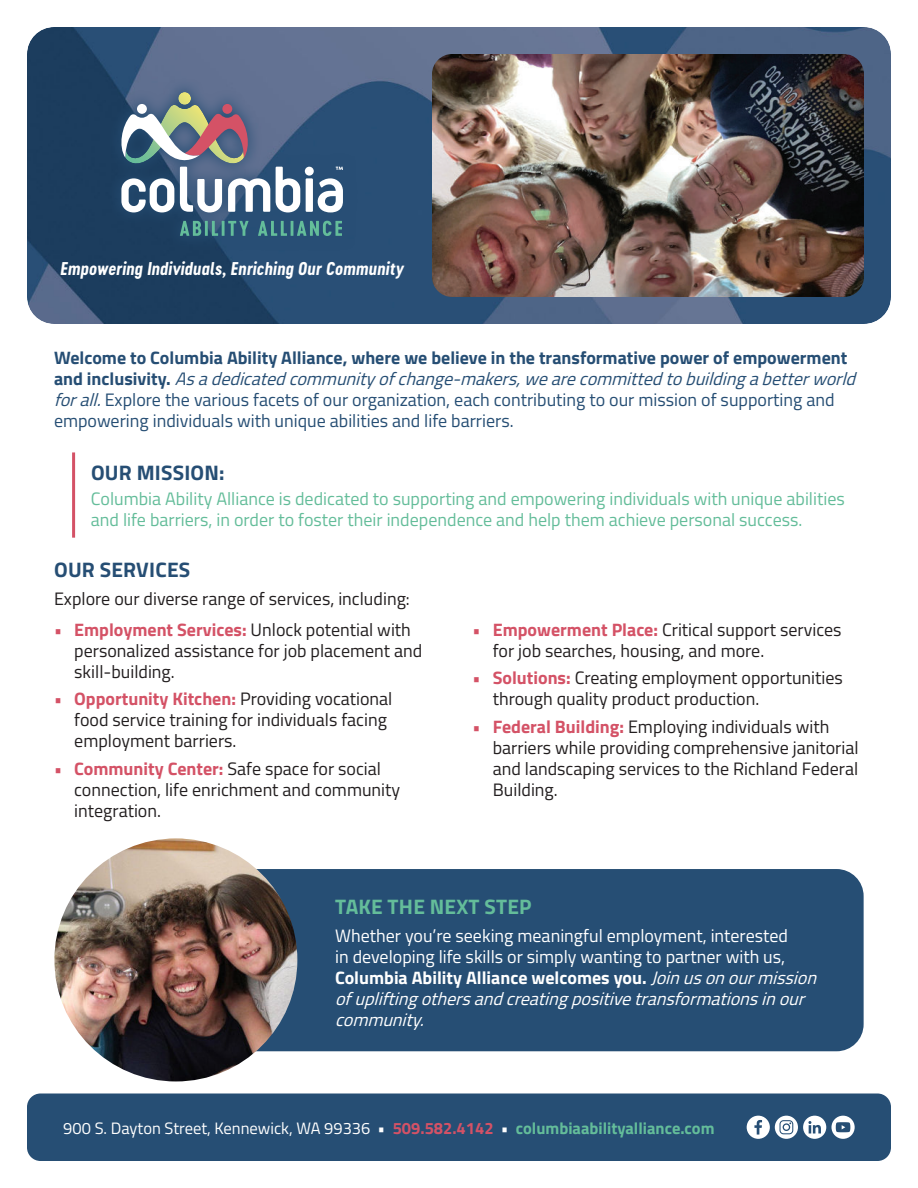
<style>
.page{position:relative;width:918px;height:1188px;background:#fff}
.page>*{position:absolute;margin:0;border:0;box-sizing:border-box;transform-origin:0 0}
.t1{font:700 21px "Titillium Web";letter-spacing:.01em;color:#264e74}
.t2{font:700 21px "Titillium Web";letter-spacing:.01em;color:#64bd9a}
.t3{font:18px/21px "Titillium Web";color:#231f20}
.t4{font:18px/21px "Titillium Web";color:#264e74}
.t5{font:18px/21px "Titillium Web";color:#fff}
.t6{font:18px/21px "Titillium Web";color:#64bd9a}
.t7{font:italic 17.25px "Cervo Neue Bold Neue";letter-spacing:.01em;color:#fff}
.t8{font:16.5px "Titillium Web";color:#fff}
.s1{font-weight:700}
.s2{font-style:italic}
.s3{font-weight:700;color:#d45266}
.s4{font-weight:700;color:#64bd9a}
</style>
<div class="page">
<img style="left:27px;top:27px;width:864px;height:297px">
<div style="left:27px;top:1093px;width:864px;height:68px;background:#264e74;border-radius:14px"></div>
<svg style="left:747px;top:1116px;width:108px;height:23px"></svg>
<svg style="left:107px;top:78px;width:251px;height:173px;background:#355377"></svg>
<svg style="left:180px;top:221px;width:21px;height:15px"></svg>
<hr style="left:205px;top:221px;width:3px;height:15px;background:#64bd9a">
<svg style="left:212px;top:221px;width:6px;height:15px"></svg>
<hr style="left:222px;top:221px;width:3px;height:15px;background:#64bd9a">
<svg style="left:228px;top:221px;width:21px;height:15px"></svg>
<svg style="left:258px;top:221px;width:84px;height:15px"></svg>
<svg style="left:276px;top:167px;width:67px;height:45px"></svg>
<svg style="left:118px;top:92px;width:152px;height:120px"></svg>
<hr style="left:72px;top:452px;width:3px;height:86px;background:#d45266">
<img style="left:432px;top:54px;width:432px;height:243px">
<div style="left:256px;top:869px;width:608px;height:182px;background:#264e74"></div>
<img style="left:54px;top:838px;width:243px;height:243px;border-radius:122px">
<p class="t7" style="left:61px;top:261px;width:345px">Empowering Individuals, Enriching Our Community</p>
<p class="t4" style="left:54px;top:349px;width:807px"><span class="s1">Welcome to Columbia Ability Alliance, where we believe in the transformative power of empowerment a n d i n c l u s i v i t y .</span> <span class="s2">Asa dedicated community of change-makers,we are committed to building a betterworld forall.</span>Explore the various facets of our organization, each contributing to our mission of supporting and empowering individuals with unique abilities and life barriers.</p>
<p class="t1" style="left:91px;top:465px;width:135px">OUR MISSION:</p>
<p class="t6" style="left:91px;top:490px;width:755px">Columbia Ability Alliance is dedicated to supporting and empowering individuals with unique abilities and life barriers, in order to foster their independence and help them achieve personal success.</p>
<p class="t1" style="left:54px;top:562px;width:138px">OUR SERVICES</p>
<p class="t3" style="left:54px;top:590px;width:357px">Explore our diverse range of services, including:</p>
<p class="t3" style="left:74px;top:621px;width:350px;text-indent:-20px"><span class="s3">• Employment Services:</span> Unlock potential with personalized assistance for job placement and skill-building.</p>
<p class="t3" style="left:74px;top:691px;width:320px;text-indent:-20px"><span class="s3">• Opportunity Kitchen:</span> Providing vocational food service training for individuals facing employment barriers.</p>
<p class="t3" style="left:74px;top:760px;width:328px;text-indent:-20px"><span class="s3">• Community Center:</span> Safe space for social connection, life enrichment and community integration.</p>
<p class="t3" style="left:493px;top:621px;width:350px;text-indent:-20px"><span class="s3">• Empowerment Place:</span> Critical support services for job searches, housing, and more.</p>
<p class="t3" style="left:493px;top:670px;width:352px;text-indent:-20px"><span class="s3">• Solutions:</span> Creating employment opportunities through quality product production.</p>
<p class="t3" style="left:493px;top:718px;width:367px;text-indent:-20px"><span class="s3">• Federal Building:</span> Employing individuals with barriers while providing comprehensive janitorial and landscaping services to the Richland Federal Building.</p>
<p class="t2" style="left:335px;top:899px;width:198px">TAKE THE NEXT STEP</p>
<p class="t5" style="left:335px;top:927px;width:487px">Whether you’re seeking meaningful employment, interested<br>in developing life skills or simply wanting to partner with us, <span class="s1">Columbia Ability Alliance welcomes you.</span> <span class="s2">Join uson ourmission of uplifting othersand creating positive transformationsin our community.</span></p>
<p class="t8" style="left:63px;top:1122px;width:653px">900 S. Dayton Street, Kennewick, WA 99336 • <span class="s3">509.582.4142</span> • <span class="s4">columbiaabilityalliance.com</span></p>
</div>
